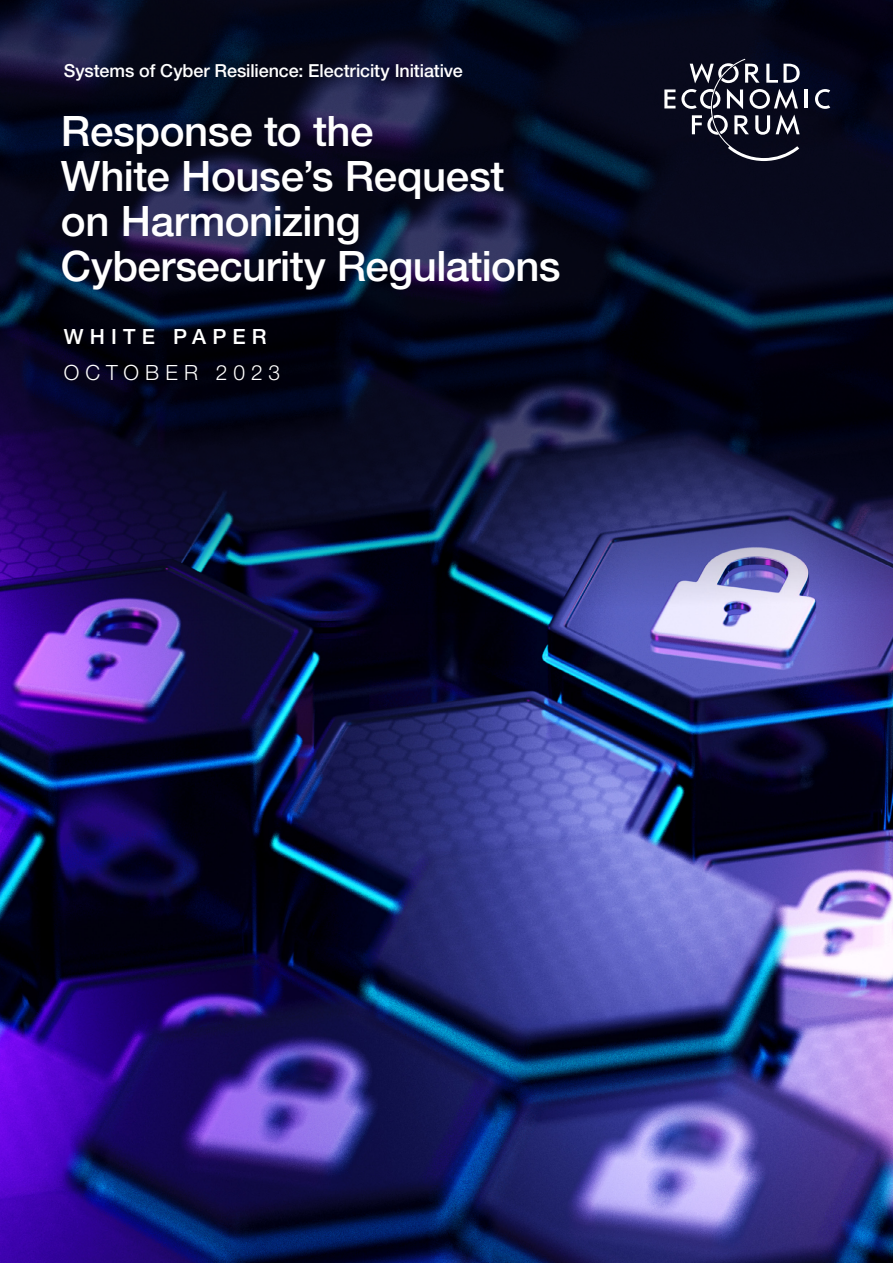
<style>
.page{position:relative;width:893px;height:1263px;background:#fff}
.page>*{position:absolute;margin:0;border:0;box-sizing:border-box;transform-origin:0 0}
.t1{font:500 42px/45px "Helvetica Neue LT Pro";letter-spacing:-.01em;color:#fff}
.t2{font:300 21px "Helvetica Neue LT Pro";letter-spacing:.285em;color:#fff}
.t3{font:500 21px "Helvetica Neue LT Pro";letter-spacing:.295em;color:#fff}
.t4{font:500 18px "Helvetica Neue LT Pro";letter-spacing:-.005em;color:#fff}
</style>
<div class="page">
<img style="left:0;top:857px;width:893px;height:406px">
<img style="left:0;top:0;width:893px;height:857px">
<svg style="left:664px;top:89px;width:11px;height:19px"></svg>
<hr style="left:805px;top:89px;width:3px;height:19px;background:#fff">
<svg style="left:815px;top:89px;width:15px;height:20px"></svg>
<svg style="left:681px;top:59px;width:119px;height:102px;background:#383a49"></svg>
<p class="t4" style="left:64px;top:59px;width:401px">Systems of Cyber Resilience: Electricity Initiative</p>
<p class="t1" style="left:61px;top:108px;width:501px">Response to the<br>White House’s Request on Harmonizing<br>Cybersecurity Regulations</p>
<p class="t3" style="left:64px;top:324px;width:204px">WHITE PAPER</p>
<p class="t2" style="left:64px;top:360px;width:218px">OCTOBER 2023</p>
</div>
